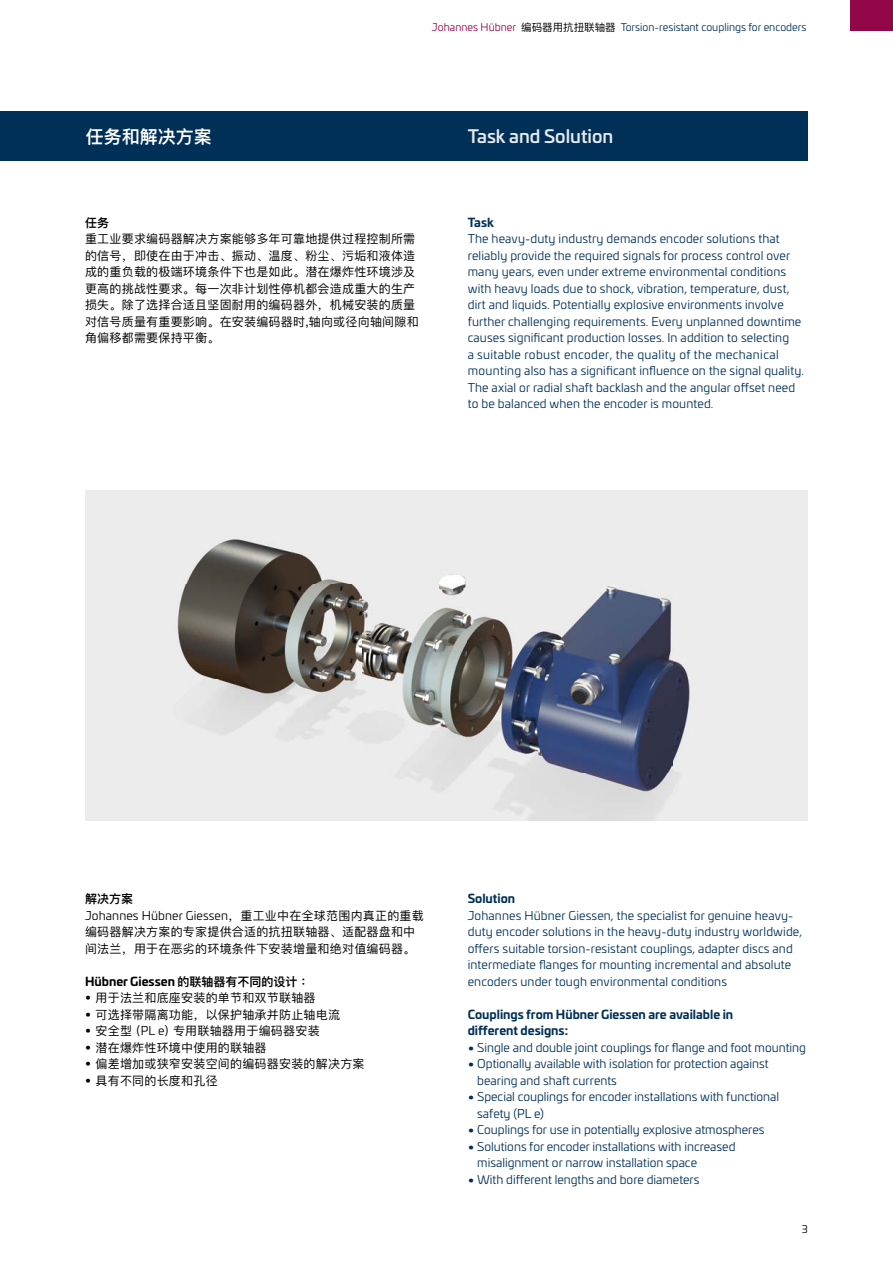
<style>
.page{position:relative;width:893px;height:1263px;background:#fff}
.page>*{position:absolute;margin:0;border:0;box-sizing:border-box;transform-origin:0 0}
.t1{font:500 18px "Univia Pro";color:#e6eaee}
.t2{font:600 18px "Ping Fang HK";color:#fff}
.t3{font:12px/16.5px "Univia Pro";letter-spacing:.01em;color:#003057}
.t4{font:12px/16.5px "Ping Fang SC";letter-spacing:.02em;color:#000}
.t5{font:700 12px/16.5px "Univia Pro";color:#003057}
.t6{font:12px "Univia Pro";letter-spacing:.01em;color:#000}
.t7{font:700 12px "Univia Pro";color:#000}
.t8{font:600 12px "Ping Fang HK";color:#000}
.t9{font:10.5px "Univia Pro";color:#003057}
.t10{font:10.5px "Univia Pro";color:#000}
.s1{color:#910748}
.s2{font-family:"Ping Fang HK";color:#000}
.s3{font-family:"Ping Fang SC"}
.s4{font-family:"Ping Fang HK";font-weight:600}
.s5{font-family:"Univia Pro"}
.s6{font-weight:700}
</style>
<div class="page">
<div style="left:85px;top:491px;width:723px;height:330px;background:#ececed"></div>
<div style="left:850px;top:0;width:43px;height:31px;background:#910748"></div>
<div style="left:0;top:111px;width:808px;height:50px;background:#003057"></div>
<img style="left:177px;top:539px;width:513px;height:282px">
<p class="t9" style="left:432px;top:20px;width:376px"><span class="s1">Johannes Hübner</span> <span class="s2">编码器用抗扭联轴器</span> Torsion-resistant couplings for encoders</p>
<h1 class="t2" style="left:86px;top:126px;width:127px">任务和解决方案</h1>
<h1 class="t1" style="left:468px;top:122px;width:147px">Task and Solution</h1>
<p class="t8" style="left:85px;top:215px;width:25px">任务</p>
<p class="t4" style="left:85px;top:230px;width:335px">重工业要求编码器解决方案能够多年可靠地提供过程控制所需的信号，即使在由于冲击、振动、温度、粉尘、污垢和液体造成的重负载的极端环境条件下也是如此。潜在爆炸性环境涉及更高的挑战性要求。每一次非计划性停机都会造成重大的生产损失。除了选择合适且坚固耐用的编码器外，机械安装的质量对信号质量有重要影响。在安装编码器时,轴向或径向轴间隙和角偏移都需要保持平衡。</p>
<p class="t5" style="left:468px;top:213px;width:28px">Task</p>
<p class="t3" style="left:468px;top:230px;width:338px">The heavy-duty industry demands encoder solutions that reliably provide the required signals for process control over many years, even under extreme environmental conditions with heavy loads due to shock, vibration, temperature, dust, dirt and liquids. Potentially explosive environments involve further challenging requirements. Every unplanned downtime causes significant production losses. In addition to selecting<br>a suitable robust encoder, the quality of the mechanical mounting also has a significant influence on the signal quality.<br>The axial or radial shaft backlash and the angular offset need to be balanced when the encoder is mounted.</p>
<p class="t8" style="left:85px;top:891px;width:49px">解决方案</p>
<p class="t6" style="left:85px;top:907px;width:340px">Johannes Hübner Giessen<span class="s3">，重工业中在全球范围内真正的重载</span></p>
<p class="t4" style="left:85px;top:923px;width:332px">编码器解决方案的专家提供合适的抗扭联轴器、适配器盘和中间法兰，用于在恶劣的环境条件下安装增量和绝对值编码器。</p>
<p class="t7" style="left:85px;top:972px;width:226px">Hübner Giessen <span class="s4">的联轴器有不同的设计：</span></p>
<p class="t4" style="left:85px;top:989px;width:232px">• 用于法兰和底座安装的单节和双节联轴器</p>
<p class="t4" style="left:85px;top:1006px;width:257px">• 可选择带隔离功能，以保护轴承并防止轴电流</p>
<p class="t4" style="left:85px;top:1022px;width:236px">• 安全型 (<span class="s5">PL e</span>) 专用联轴器用于编码器安装</p>
<p class="t4" style="left:85px;top:1039px;width:183px">• 潜在爆炸性环境中使用的联轴器</p>
<p class="t4" style="left:85px;top:1055px;width:281px">• 偏差增加或狭窄安装空间的编码器安装的解决方案</p>
<p class="t4" style="left:85px;top:1072px;width:134px">• 具有不同的长度和孔径</p>
<p class="t5" style="left:468px;top:889px;width:49px">Solution</p>
<p class="t3" style="left:468px;top:906px;width:336px">Johannes Hübner Giessen, the specialist for genuine heavy&shy;duty encoder solutions in the heavy-duty industry worldwide, offers suitable torsion-resistant couplings, adapter discs and intermediate flanges for mounting incremental and absolute encoders under tough environmental conditions</p>
<p class="t5" style="left:468px;top:1005px;width:267px">Couplings from Hübner Giessen are available in different designs:</p>
<p class="t3" style="left:468px;top:1038px;width:340px"><span class="s6">•</span> Single and double joint couplings for flange and foot mounting</p>
<p class="t3" style="left:477px;top:1055px;width:293px;text-indent:-10px"><span class="s6">•</span> Optionally available with isolation for protection against bearing and shaft currents</p>
<p class="t3" style="left:477px;top:1088px;width:303px;text-indent:-10px"><span class="s6">•</span> Special couplings for encoder installations with functional safety (PL e)</p>
<p class="t3" style="left:468px;top:1121px;width:298px"><span class="s6">•</span> Couplings for use in potentially explosive atmospheres</p>
<p class="t3" style="left:477px;top:1137px;width:260px;text-indent:-10px"><span class="s6">•</span> Solutions for encoder installations with increased misalignment or narrow installation space</p>
<p class="t3" style="left:468px;top:1170px;width:233px"><span class="s6">•</span> With different lengths and bore diameters</p>
<p class="t10" style="left:802px;top:1222px;width:8px">3</p>
</div>
